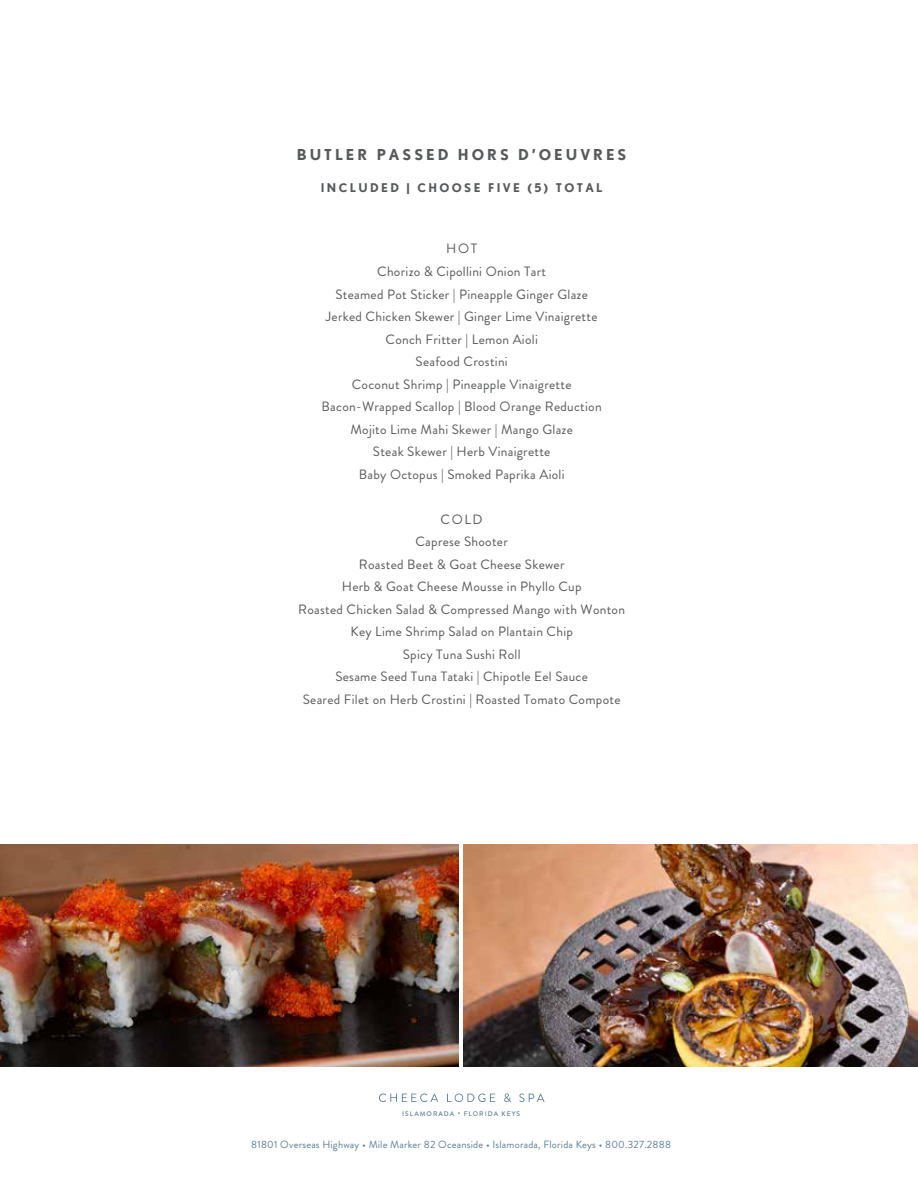
<style>
.page{position:relative;width:918px;height:1188px;background:#fff}
.page>*{position:absolute;margin:0;border:0;box-sizing:border-box;transform-origin:0 0}
.t1{font:700 15px "Nobel";letter-spacing:.2em;color:#58595b}
.t2{font:13.5px/22.5px "Brandon Grotesque";letter-spacing:.02em;color:#58595b;text-align:center}
.t3{font:700 12px "Nobel";letter-spacing:.2em;color:#58595b}
.t4{font:10.5px "Brandon Grotesque";letter-spacing:.02em;color:#5c7f96}
.t5{font:500 6.75px "Brandon Grotesque";letter-spacing:.15em;color:#5b7e96}
</style>
<div class="page">
<svg style="left:379px;top:1094px;width:59px;height:8px"></svg>
<svg style="left:447px;top:1094px;width:48px;height:8px"></svg>
<svg style="left:504px;top:1094px;width:7px;height:8px"></svg>
<svg style="left:519px;top:1094px;width:25px;height:8px"></svg>
<img style="left:0;top:845px;width:459px;height:221px">
<img style="left:464px;top:845px;width:454px;height:221px">
<p class="t1" style="left:297px;top:146px;width:331px">BUTLER PASSED HORS D’OEUVRES</p>
<p class="t3" style="left:321px;top:181px;width:283px">INCLUDED | CHOOSE FIVE (5) TOTAL</p>
<p class="t2" style="left:322px;top:238px;width:282px">HOT<br>Chorizo &amp; Cipollini Onion Tart<br>Steamed Pot Sticker | Pineapple Ginger Glaze Jerked Chicken Skewer | Ginger Lime Vinaigrette Conch Fritter | Lemon Aioli<br>Seafood Crostini<br>Coconut Shrimp | Pineapple Vinaigrette Bacon-Wrapped Scallop | Blood Orange Reduction Mojito Lime Mahi Skewer | Mango Glaze<br>Steak Skewer | Herb Vinaigrette<br>Baby Octopus | Smoked Paprika Aioli</p>
<p class="t2" style="left:298px;top:508px;width:328px">COLD<br>Caprese Shooter<br>Roasted Beet &amp; Goat Cheese Skewer<br>Herb &amp; Goat Cheese Mousse in Phyllo Cup<br>Roasted Chicken Salad &amp; Compressed Mango with Wonton Key Lime Shrimp Salad on Plantain Chip<br>Spicy Tuna Sushi Roll<br>Sesame Seed Tuna Tataki | Chipotle Eel Sauce<br>Seared Filet on Herb Crostini | Roasted Tomato Compote</p>
<p class="t5" style="left:402px;top:1109px;width:119px">ISLAMORADA • FLORIDA KEYS</p>
<p class="t4" style="left:251px;top:1137px;width:421px">81801 Overseas Highway • Mile Marker 82 Oceanside • Islamorada, Florida Keys • 800.327.2888</p>
</div>
